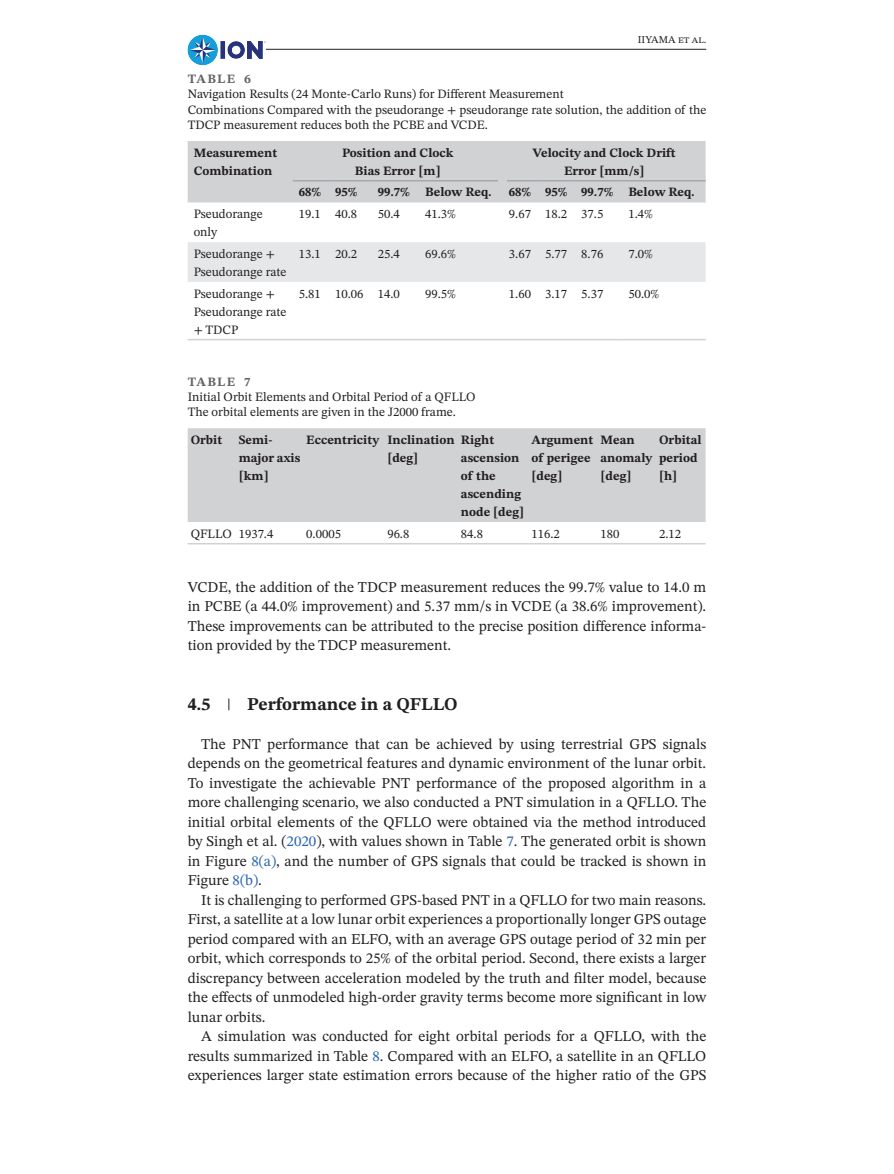
<style>
.page{position:relative;width:894px;height:1174px;background:#fff}
.page>*{position:absolute;margin:0;border:0;box-sizing:border-box;transform-origin:0 0}
.Heading_2{font:700 18px "STIX Two Text";color:#231f20}
.Body_text_indent{font:15px/19.5px "STIX Two Text";color:#231f20;text-align:justify}
.Table_text{font:12.75px/18px "STIX Two Text";color:#231f20}
.Table_Head{font:700 12.75px/18px "STIX Two Text";color:#231f20}
.Table_Caption{font:12.75px/15.3px "STIX Two Text";color:#231f20}
.Table_Caption_First{font:12.75px "STIX Two Text";color:#231f20}
.Table_Head_center{font:700 12.75px/18px "STIX Two Text";color:#231f20;text-align:center}
.Table_Number{font:700 12.75px "STIX Two Text";letter-spacing:.1em;color:#636366}
.t1{font:10.5px "STIX Two Text";color:#231f20}
.s1{color:#2664ae}
</style>
<div class="page">
<hr style="left:188px;top:49px;width:518px;height:1px;background:#231f20">
<img style="left:188px;top:35px;width:78px;height:31px">
<div style="left:188px;top:428px;width:517px;height:94px;background:#d1d2d4"></div>
<hr style="left:188px;top:543px;width:48px;height:1px;background:#d1d2d4">
<hr style="left:236px;top:543px;width:67px;height:1px;background:#d1d2d4">
<hr style="left:303px;top:543px;width:81px;height:1px;background:#d1d2d4">
<hr style="left:384px;top:543px;width:74px;height:1px;background:#d1d2d4">
<hr style="left:458px;top:543px;width:70px;height:1px;background:#d1d2d4">
<hr style="left:528px;top:543px;width:69px;height:1px;background:#d1d2d4">
<hr style="left:597px;top:543px;width:59px;height:1px;background:#d1d2d4">
<hr style="left:656px;top:543px;width:49px;height:1px;background:#d1d2d4">
<div style="left:188px;top:141px;width:517px;height:61px;background:#d1d2d4"></div>
<div style="left:188px;top:242px;width:517px;height:40px;background:#e6e7e9"></div>
<hr style="left:188px;top:339px;width:104px;height:1px;background:#d1d2d4">
<hr style="left:292px;top:339px;width:37px;height:1px;background:#d1d2d4">
<hr style="left:329px;top:339px;width:42px;height:1px;background:#d1d2d4">
<hr style="left:371px;top:339px;width:48px;height:1px;background:#d1d2d4">
<hr style="left:419px;top:339px;width:83px;height:1px;background:#d1d2d4">
<hr style="left:502px;top:339px;width:37px;height:1px;background:#d1d2d4">
<hr style="left:539px;top:339px;width:36px;height:1px;background:#d1d2d4">
<hr style="left:575px;top:339px;width:47px;height:1px;background:#d1d2d4">
<hr style="left:622px;top:339px;width:83px;height:1px;background:#d1d2d4">
<hr style="left:292px;top:180px;width:37px;height:2px;background:#a8a9ad">
<hr style="left:329px;top:180px;width:42px;height:2px;background:#a8a9ad">
<hr style="left:371px;top:180px;width:48px;height:2px;background:#a8a9ad">
<hr style="left:419px;top:180px;width:83px;height:2px;background:#a8a9ad">
<hr style="left:502px;top:180px;width:37px;height:2px;background:#a8a9ad">
<hr style="left:539px;top:180px;width:36px;height:2px;background:#a8a9ad">
<hr style="left:575px;top:180px;width:47px;height:2px;background:#a8a9ad">
<hr style="left:622px;top:180px;width:83px;height:2px;background:#a8a9ad">
<div style="left:498px;top:177px;width:9px;height:7px;background:#d1d2d4"></div>
<p class="t1" style="left:637px;top:32px;width:70px">IIYAMA et al.</p>
<p class="Table_Number" style="left:188px;top:70px;width:65px">TABLE 6</p>
<p class="Table_Caption_First" style="left:188px;top:85px;width:377px">Navigation Results (24 Monte-Carlo Runs) for Different Measurement</p>
<p class="Table_Caption" style="left:188px;top:102px;width:520px">Combinations Compared with the pseudorange + pseudorange rate solution, the addition of the<br>TDCP measurement reduces both the PCBE and VCDE.</p>
<p class="Table_Head" style="left:194px;top:143px;width:85px">Measurement<br>Combination</p>
<p class="Table_Head_center" style="left:342px;top:143px;width:113px">Position and Clock<br>Bias Error [m]</p>
<p class="Table_Head_center" style="left:532px;top:143px;width:144px">Velocity and Clock Drift<br>Error [mm/s]</p>
<p class="Table_Head" style="left:298px;top:183px;width:24px">68%</p>
<p class="Table_Head" style="left:335px;top:183px;width:24px">95%</p>
<p class="Table_Head" style="left:377px;top:183px;width:34px">99.7%</p>
<p class="Table_Head" style="left:425px;top:183px;width:68px">Below Req.</p>
<p class="Table_Head" style="left:508px;top:183px;width:24px">68%</p>
<p class="Table_Head" style="left:545px;top:183px;width:24px">95%</p>
<p class="Table_Head" style="left:581px;top:183px;width:34px">99.7%</p>
<p class="Table_Head" style="left:628px;top:183px;width:68px">Below Req.</p>
<p class="Table_text" style="left:194px;top:205px;width:70px">Pseudorange only</p>
<p class="Table_text" style="left:298px;top:205px;width:24px">19.1</p>
<p class="Table_text" style="left:335px;top:205px;width:24px">40.8</p>
<p class="Table_text" style="left:377px;top:205px;width:24px">50.4</p>
<p class="Table_text" style="left:425px;top:205px;width:32px">41.3%</p>
<p class="Table_text" style="left:508px;top:205px;width:24px">9.67</p>
<p class="Table_text" style="left:545px;top:205px;width:24px">18.2</p>
<p class="Table_text" style="left:581px;top:205px;width:24px">37.5</p>
<p class="Table_text" style="left:628px;top:205px;width:26px">1.4%</p>
<p class="Table_text" style="left:194px;top:245px;width:94px">Pseudorange +<br>Pseudorange rate</p>
<p class="Table_text" style="left:298px;top:245px;width:24px">13.1</p>
<p class="Table_text" style="left:335px;top:245px;width:24px">20.2</p>
<p class="Table_text" style="left:377px;top:245px;width:24px">25.4</p>
<p class="Table_text" style="left:425px;top:245px;width:32px">69.6%</p>
<p class="Table_text" style="left:508px;top:245px;width:24px">3.67</p>
<p class="Table_text" style="left:545px;top:245px;width:24px">5.77</p>
<p class="Table_text" style="left:581px;top:245px;width:24px">8.76</p>
<p class="Table_text" style="left:628px;top:245px;width:26px">7.0%</p>
<p class="Table_text" style="left:194px;top:284px;width:94px">Pseudorange +<br>Pseudorange rate + TDCP</p>
<p class="Table_text" style="left:298px;top:284px;width:24px">5.81</p>
<p class="Table_text" style="left:335px;top:284px;width:30px">10.06</p>
<p class="Table_text" style="left:377px;top:284px;width:24px">14.0</p>
<p class="Table_text" style="left:425px;top:284px;width:32px">99.5%</p>
<p class="Table_text" style="left:508px;top:284px;width:24px">1.60</p>
<p class="Table_text" style="left:545px;top:284px;width:24px">3.17</p>
<p class="Table_text" style="left:581px;top:284px;width:24px">5.37</p>
<p class="Table_text" style="left:628px;top:284px;width:32px">50.0%</p>
<p class="Table_Number" style="left:188px;top:372px;width:64px">TABLE 7</p>
<p class="Table_Caption_First" style="left:188px;top:388px;width:289px">Initial Orbit Elements and Orbital Period of a QFLLO</p>
<p class="Table_Caption" style="left:188px;top:404px;width:270px">The orbital elements are given in the J2000 frame.</p>
<p class="Table_Head" style="left:190px;top:431px;width:33px">Orbit</p>
<p class="Table_Head" style="left:238px;top:431px;width:63px">Semi&shy;major axis [km]</p>
<p class="Table_Head" style="left:306px;top:431px;width:74px">Eccentricity</p>
<p class="Table_Head" style="left:387px;top:431px;width:69px">Inclination [deg]</p>
<p class="Table_Head" style="left:460px;top:431px;width:65px">Right ascension of the ascending node [deg]</p>
<p class="Table_Head" style="left:531px;top:431px;width:63px">Argument of perigee [deg]</p>
<p class="Table_Head" style="left:600px;top:431px;width:53px">Mean anomaly [deg]</p>
<p class="Table_Head" style="left:658px;top:431px;width:44px">Orbital period [h]</p>
<p class="Table_text" style="left:190px;top:524px;width:43px">QFLLO</p>
<p class="Table_text" style="left:238px;top:524px;width:36px">1937.4</p>
<p class="Table_text" style="left:306px;top:524px;width:36px">0.0005</p>
<p class="Table_text" style="left:387px;top:524px;width:24px">96.8</p>
<p class="Table_text" style="left:460px;top:524px;width:24px">84.8</p>
<p class="Table_text" style="left:531px;top:524px;width:30px">116.2</p>
<p class="Table_text" style="left:600px;top:524px;width:20px">180</p>
<p class="Table_text" style="left:658px;top:524px;width:24px">2.12</p>
<p class="Body_text_indent" style="left:188px;top:577px;width:520px">VCDE, the addition of the TDCP measurement reduces the 99.7% value to 14.0 m in PCBE (a 44.0% improvement) and 5.37 mm/s in VCDE (a 38.6% improvement).<br>These improvements can be attributed to the precise position difference informa&shy;tion provided by the TDCP measurement.</p>
<p class="Heading_2" style="left:188px;top:691px;width:24px">4.5</p>
<p class="Heading_2" style="left:247px;top:691px;width:212px">Performance in a QFLLO</p>
<p class="Body_text_indent" style="left:188px;top:734px;width:520px;text-indent:14px">The PNT performance that can be achieved by using terrestrial GPS signals depends on the geometrical features and dynamic environment of the lunar orbit.<br>To investigate the achievable PNT performance of the proposed algorithm in a more challenging scenario, we also conducted a PNT simulation in a QFLLO. The initial orbital elements of the QFLLO were obtained via the method introduced by Singh et al. (<span class="s1">2020</span>), with values shown in Table <span class="s1">7</span>. The generated orbit is shown in Figure <span class="s1">8(a)</span>, and the number of GPS signals that could be tracked is shown in Figure <span class="s1">8(b)</span>.</p>
<p class="Body_text_indent" style="left:188px;top:890px;width:520px;text-indent:14px">It is challenging to performed GPS-based PNT in a QFLLO for two main reasons.<br>First, a satellite at a low lunar orbit experiences a proportionally longer GPS outage period compared with an ELFO, with an average GPS outage period of 32 min per orbit, which corresponds to 25% of the orbital period. Second, there exists a larger discrepancy between acceleration modeled by the truth and filter model, because the effects of unmodeled high-order gravity terms become more significant in low lunar orbits.</p>
<p class="Body_text_indent" style="left:188px;top:1026px;width:520px;text-indent:14px">A simulation was conducted for eight orbital periods for a QFLLO, with the results summarized in Table <span class="s1">8</span>. Compared with an ELFO, a satellite in an QFLLO experiences larger state estimation errors because of the higher ratio of the GPS</p>
</div>
